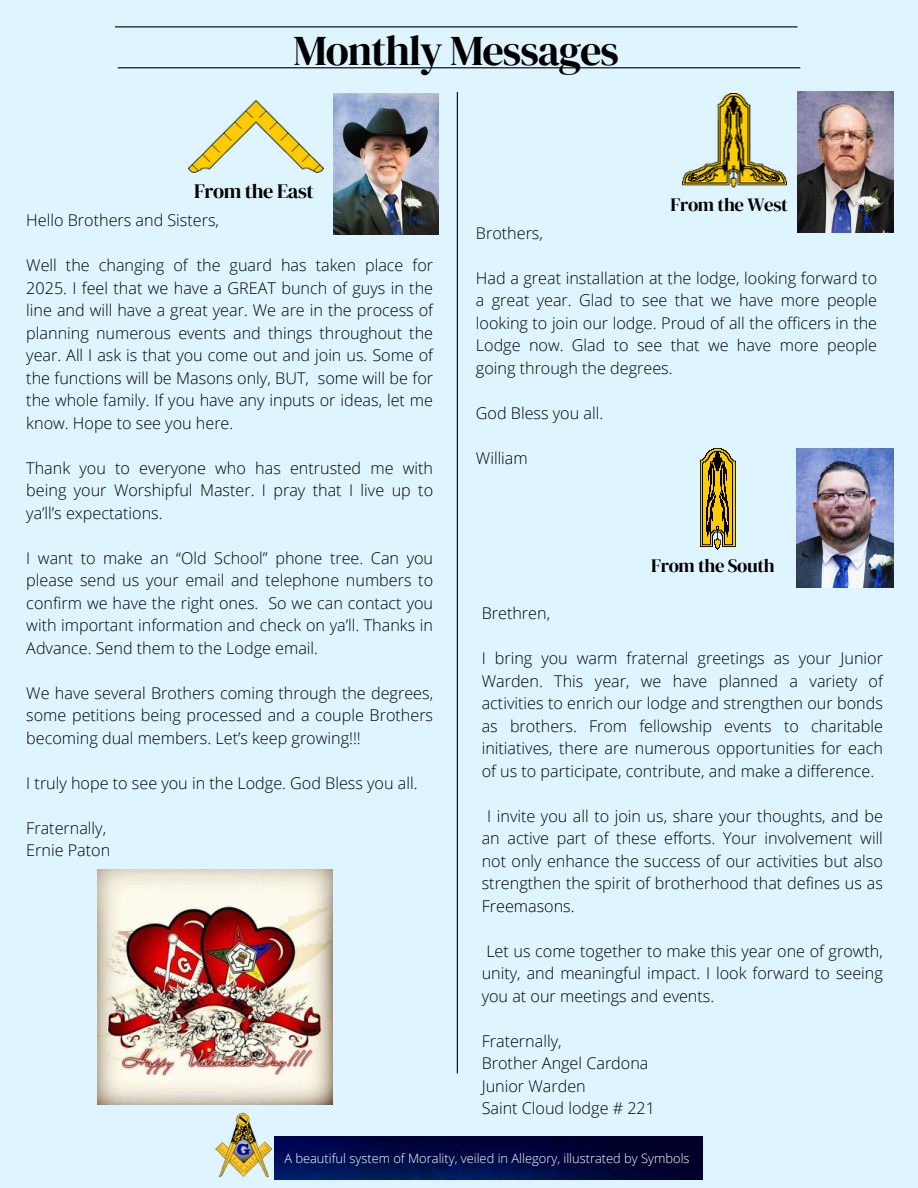
<style>
.page{position:relative;width:918px;height:1188px;background:#def4ff}
.page>*{position:absolute;margin:0;border:0;box-sizing:border-box;transform-origin:0 0}
.t1{font:42.3px "DM Serif Display";letter-spacing:-.025em;color:#000}
.t2{font:20.25px "DM Serif Display";letter-spacing:-.02em;color:#000}
.t3{font:18.75px "DM Serif Display";letter-spacing:-.02em;color:#000}
.t4{font:300 16.2px/22.5px "Open Sans";color:#000;text-align:justify}
.t5{font:300 12.9px "Open Sans";color:#fff}
</style>
<div class="page">
<hr style="left:115px;top:26px;width:682px;height:1px;background:#000">
<hr style="left:457px;top:92px;width:1px;height:981px;background:#000">
<hr style="left:118px;top:67px;width:682px;height:1px;background:#000">
<img style="left:275px;top:1137px;width:428px;height:42px">
<img style="left:215px;top:1113px;width:60px;height:66px">
<img style="left:682px;top:93px;width:105px;height:95px">
<img style="left:188px;top:100px;width:135px;height:72px">
<img style="left:701px;top:448px;width:35px;height:102px">
<img style="left:98px;top:869px;width:235px;height:235px">
<img style="left:334px;top:93px;width:104px;height:142px">
<img style="left:798px;top:92px;width:95px;height:140px">
<img style="left:797px;top:448px;width:97px;height:140px">
<p class="t1" style="left:293px;top:21px;width:327px">Monthly Messages</p>
<p class="t2" style="left:194px;top:178px;width:121px">From the East</p>
<p class="t3" style="left:671px;top:191px;width:119px">From the West</p>
<p class="t4" style="left:26px;top:209px;width:194px">Hello Brothers and Sisters,</p>
<p class="t4" style="left:26px;top:254px;width:408px">Well the changing of the guard has taken place for 2025. I feel that we have a GREAT bunch of guys in the line and will have a great year. We are in the process of planning numerous events and things throughout the year. All I ask is that you come out and join us. Some of the functions will be Masons only, BUT, some will be for the whole family. If you have any inputs or ideas, let me know. Hope to see you here.</p>
<p class="t4" style="left:26px;top:456px;width:408px">Thank you to everyone who has entrusted me with being your Worshipful Master. I pray that I live up to ya’ll’s expectations.</p>
<p class="t4" style="left:26px;top:546px;width:408px">I want to make an “Old School” phone tree. Can you please send us your email and telephone numbers to confirm we have the right ones. So we can contact you with important information and check on ya’ll. Thanks in Advance. Send them to the Lodge email.</p>
<p class="t4" style="left:26px;top:681px;width:408px">We have several Brothers coming through the degrees, some petitions being processed and a couple Brothers becoming dual members. Let’s keep growing!!!</p>
<p class="t4" style="left:26px;top:771px;width:393px">I truly hope to see you in the Lodge. God Bless you all.</p>
<p class="t4" style="left:26px;top:816px;width:81px">Fraternally,</p>
<p class="t4" style="left:26px;top:839px;width:85px">Ernie Paton</p>
<p class="t4" style="left:476px;top:221px;width:69px">Brothers,</p>
<p class="t4" style="left:476px;top:266px;width:403px">Had a great installation at the lodge, looking forward to a great year. Glad to see that we have more people looking to join our lodge. Proud of all the officers in the Lodge now. Glad to see that we have more people going through the degrees.</p>
<p class="t4" style="left:476px;top:401px;width:129px">God Bless you all.</p>
<p class="t4" style="left:476px;top:446px;width:53px">William</p>
<p class="t3" style="left:651px;top:553px;width:125px">From the South</p>
<p class="t4" style="left:482px;top:602px;width:70px">Brethren,</p>
<p class="t4" style="left:482px;top:647px;width:403px">I bring you warm fraternal greetings as your Junior Warden. This year, we have planned a variety of activities to enrich our lodge and strengthen our bonds as brothers. From fellowship events to charitable initiatives, there are numerous opportunities for each of us to participate, contribute, and make a difference.</p>
<p class="t4" style="left:482px;top:804px;width:403px;text-indent:6px">I invite you all to join us, share your thoughts, and be an active part of these efforts. Your involvement will not only enhance the success of our activities but also strengthen the spirit of brotherhood that defines us as Freemasons.</p>
<p class="t4" style="left:482px;top:939px;width:403px">Let us come together to make this year one of growth, unity, and meaningful impact. I look forward to seeing you at our meetings and events.</p>
<p class="t4" style="left:482px;top:1029px;width:81px">Fraternally,</p>
<p class="t4" style="left:482px;top:1052px;width:168px">Brother Angel Cardona</p>
<p class="t4" style="left:482px;top:1074px;width:106px">Junior Warden</p>
<p class="t4" style="left:482px;top:1097px;width:175px">Saint Cloud lodge # 221</p>
<h1 class="t5" style="left:284px;top:1149px;width:407px">A beautiful system of Morality, veiled in Allegory, illustrated by Symbols</h1>
</div>
